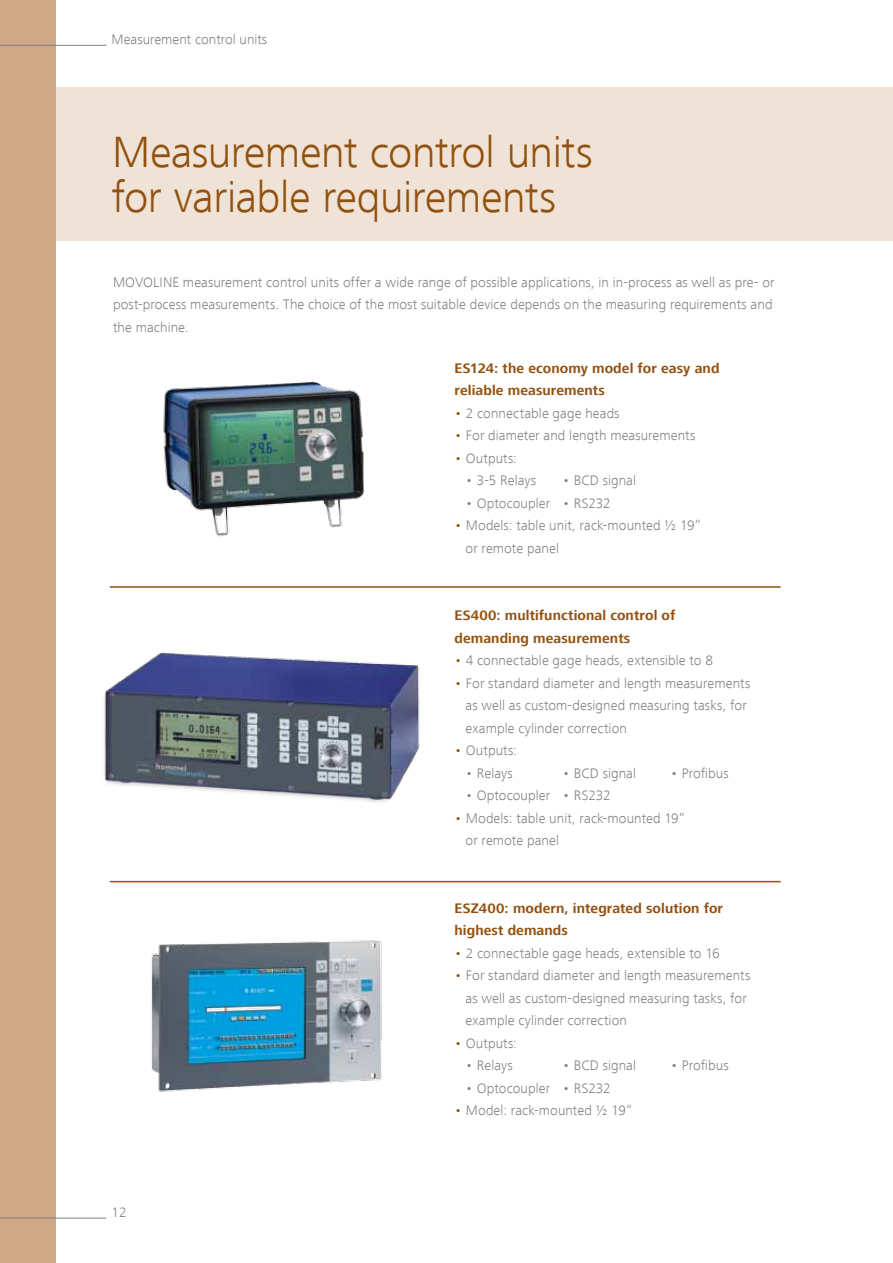
<style>
.page{position:relative;width:893px;height:1263px;background:#fff}
.page>*{position:absolute;margin:0;border:0;box-sizing:border-box;transform-origin:0 0}
.t1{font:300 45px/45px "Frutiger Next LT";letter-spacing:-.01em;color:#935110}
.t2{font:300 14.25px/22.5px "Frutiger Next LT";letter-spacing:.005em;color:#808285}
.t3{font:700 14.25px/22.5px "Frutiger Next LT";letter-spacing:.005em;color:#935110}
.s1{color:#935110}
</style>
<div class="page">
<div style="left:0;top:87px;width:893px;height:153px;background:#efe3d7"></div>
<div style="left:0;top:0;width:56px;height:1263px;background:#cfa986"></div>
<hr style="left:0;top:1218px;width:106px;height:1px;background:#808285">
<hr style="left:0;top:45px;width:106px;height:1px;background:#808285">
<img style="left:104px;top:652px;width:316px;height:151px">
<img style="left:151px;top:940px;width:231px;height:152px">
<img style="left:163px;top:381px;width:201px;height:156px">
<hr style="left:110px;top:586px;width:671px;height:2px;background:#935110">
<hr style="left:110px;top:881px;width:671px;height:1px;background:#935110">
<p class="t2" style="left:112px;top:28px;width:157px">Measurement control units</p>
<h1 class="t1" style="left:111px;top:130px;width:483px">Measurement control units for variable requirements</h1>
<p class="t2" style="left:113px;top:271px;width:663px">MOVOLINE measurement control units offer a wide range of possible applications, in in-process as well as pre- or post-process measurements. The choice of the most suitable device depends on the measuring requirements and the machine.</p>
<p class="t3" style="left:454px;top:357px;width:266px">ES124: the economy model for easy and reliable measurements</p>
<p class="t2" style="left:454px;top:402px;width:167px"><span class="s1">•</span> 2 connectable gage heads</p>
<p class="t2" style="left:454px;top:424px;width:242px"><span class="s1">•</span> For diameter and length measurements</p>
<p class="t2" style="left:454px;top:447px;width:64px"><span class="s1">•</span> Outputs:</p>
<p class="t2" style="left:466px;top:469px;width:72px">• 3-5 Relays</p>
<p class="t2" style="left:563px;top:469px;width:75px">• BCD signal</p>
<p class="t2" style="left:466px;top:492px;width:147px">• Optocoupler • RS232</p>
<p class="t2" style="left:466px;top:514px;width:237px;text-indent:-11px"><span class="s1">•</span> Models: table unit, rack-mounted ½ 19“ or remote panel</p>
<p class="t3" style="left:454px;top:604px;width:222px">ES400: multifunctional control of demanding measurements</p>
<p class="t2" style="left:454px;top:649px;width:260px"><span class="s1">•</span> 4 connectable gage heads, extensible to 8</p>
<p class="t2" style="left:466px;top:672px;width:286px;text-indent:-11px"><span class="s1">•</span> For standard diameter and length measurements as well as custom-designed measuring tasks, for example cylinder correction</p>
<p class="t2" style="left:454px;top:739px;width:64px"><span class="s1">•</span> Outputs:</p>
<p class="t2" style="left:466px;top:762px;width:49px">• Relays</p>
<p class="t2" style="left:563px;top:762px;width:75px">• BCD signal</p>
<p class="t2" style="left:671px;top:762px;width:60px">• Profibus</p>
<p class="t2" style="left:466px;top:784px;width:147px">• Optocoupler • RS232</p>
<p class="t2" style="left:466px;top:807px;width:221px;text-indent:-11px"><span class="s1">•</span> Models: table unit, rack-mounted 19“ or remote panel</p>
<p class="t2" style="left:112px;top:1201px;width:17px">12</p>
<p class="t3" style="left:454px;top:897px;width:270px">ESZ400: modern, integrated solution for highest demands</p>
<p class="t2" style="left:454px;top:942px;width:267px"><span class="s1">•</span> 2 connectable gage heads, extensible to 16</p>
<p class="t2" style="left:466px;top:964px;width:286px;text-indent:-11px"><span class="s1">•</span> For standard diameter and length measurements as well as custom-designed measuring tasks, for example cylinder correction</p>
<p class="t2" style="left:454px;top:1032px;width:64px"><span class="s1">•</span> Outputs:</p>
<p class="t2" style="left:466px;top:1054px;width:49px">• Relays</p>
<p class="t2" style="left:563px;top:1054px;width:75px">• BCD signal</p>
<p class="t2" style="left:671px;top:1054px;width:60px">• Profibus</p>
<p class="t2" style="left:466px;top:1077px;width:147px">• Optocoupler • RS232</p>
<p class="t2" style="left:454px;top:1099px;width:179px"><span class="s1">•</span> Model: rack-mounted ½ 19“</p>
</div>
